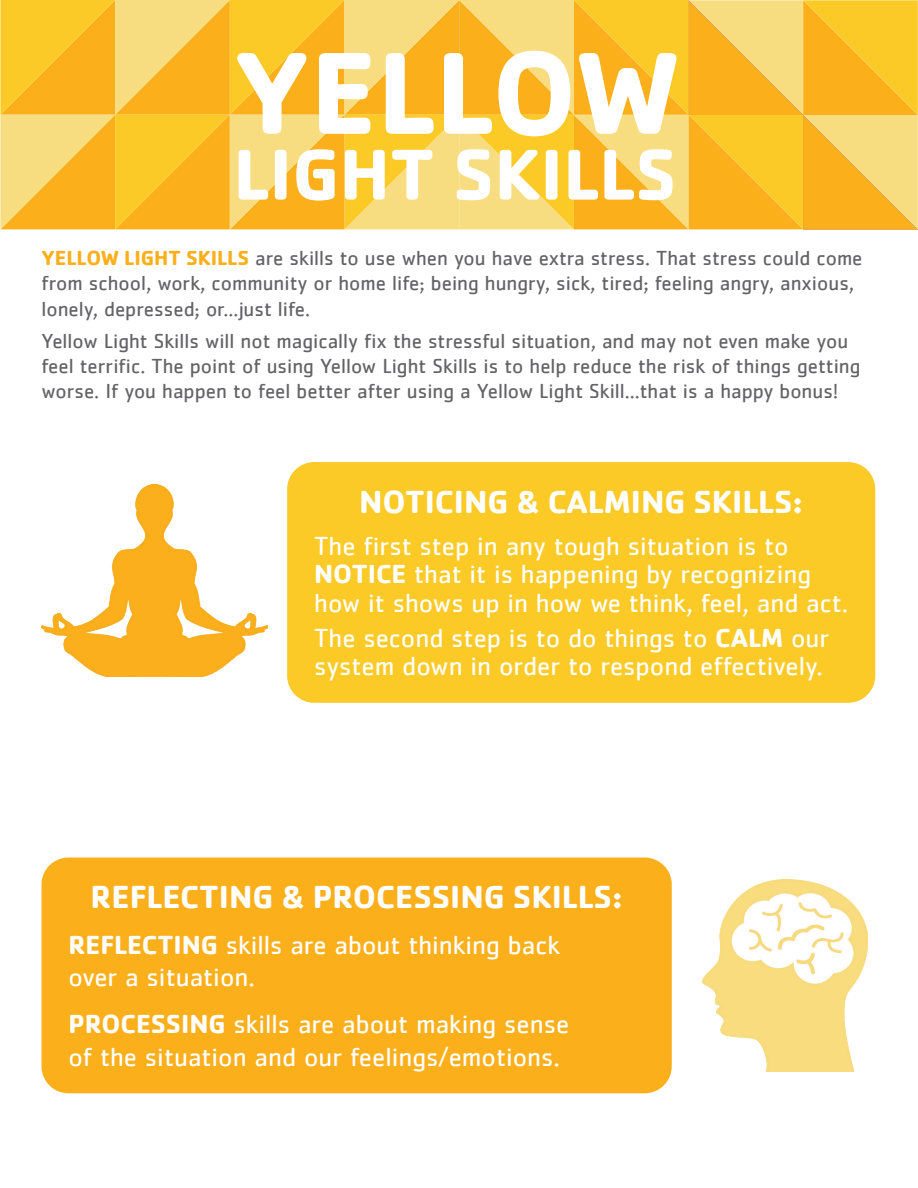
<style>
.page{position:relative;width:918px;height:1188px;background:#fff}
.page>*{position:absolute;margin:0;border:0;box-sizing:border-box;transform-origin:0 0}
.t1{font:700 120.9px "Cachet";color:#fff}
.t2{font:700 74.55px "Cachet";color:#fff}
.t3{font:700 33px "Cachet";color:#fff}
.t4{font:27px/28.5px "Cachet";color:#fff}
.t5{font:21px/25.2px "Cachet";color:#636366}
.s1{font-weight:700;color:#fbaf1b}
.s2{font-weight:700}
</style>
<div class="page">
<svg style="left:0;top:0;width:918px;height:230px;background:#fac43f"></svg>
<div style="left:287px;top:462px;width:588px;height:241px;background:#fbca27;border-radius:27px"></div>
<img style="left:41px;top:484px;width:227px;height:192px">
<div style="left:41px;top:858px;width:631px;height:235px;background:#fbaf1b;border-radius:27px"></div>
<img style="left:702px;top:880px;width:165px;height:191px">
<h1 class="t1" style="left:233px;top:15px;width:449px">YELLOW</h1>
<h2 class="t2" style="left:233px;top:126px;width:445px">LIGHT SKILLS</h2>
<p class="t5" style="left:41px;top:245px;width:823px"><span class="s1">YELLOW LIGHT SKILLS</span> are skills to use when you have extra stress. That stress could come from school, work, community or home life; being hungry, sick, tired; feeling angry, anxious, lonely, depressed; or...just life.</p>
<p class="t5" style="left:41px;top:328px;width:821px">Yellow Light Skills will not magically fix the stressful situation, and may not even make you feel terrific. The point of using Yellow Light Skills is to help reduce the risk of things getting worse. If you happen to feel better after using a Yellow Light Skill...that is a happy bonus!</p>
<h3 class="t3" style="left:359px;top:480px;width:445px">NOTICING &amp; CALMING SKILLS:</h3>
<p class="t4" style="left:314px;top:531px;width:536px">The first step in any tough situation is to<br><span class="s2">NOTICE</span> that it is happening by recognizing how it shows up in how we think, feel, and act.</p>
<p class="t4" style="left:314px;top:623px;width:517px">The second step is to do things to <span class="s2">CALM</span> our system down in order to respond effectively.</p>
<h3 class="t3" style="left:91px;top:875px;width:534px">REFLECTING &amp; PROCESSING SKILLS:</h3>
<p class="t4" style="left:68px;top:928px;width:493px;line-height:32.4px"><span class="s2">REFLECTING</span> skills are about thinking back over a situation.</p>
<p class="t4" style="left:68px;top:1008px;width:502px;line-height:32.4px"><span class="s2">PROCESSING</span> skills are about making sense of the situation and our feelings/emotions.</p>
</div>
